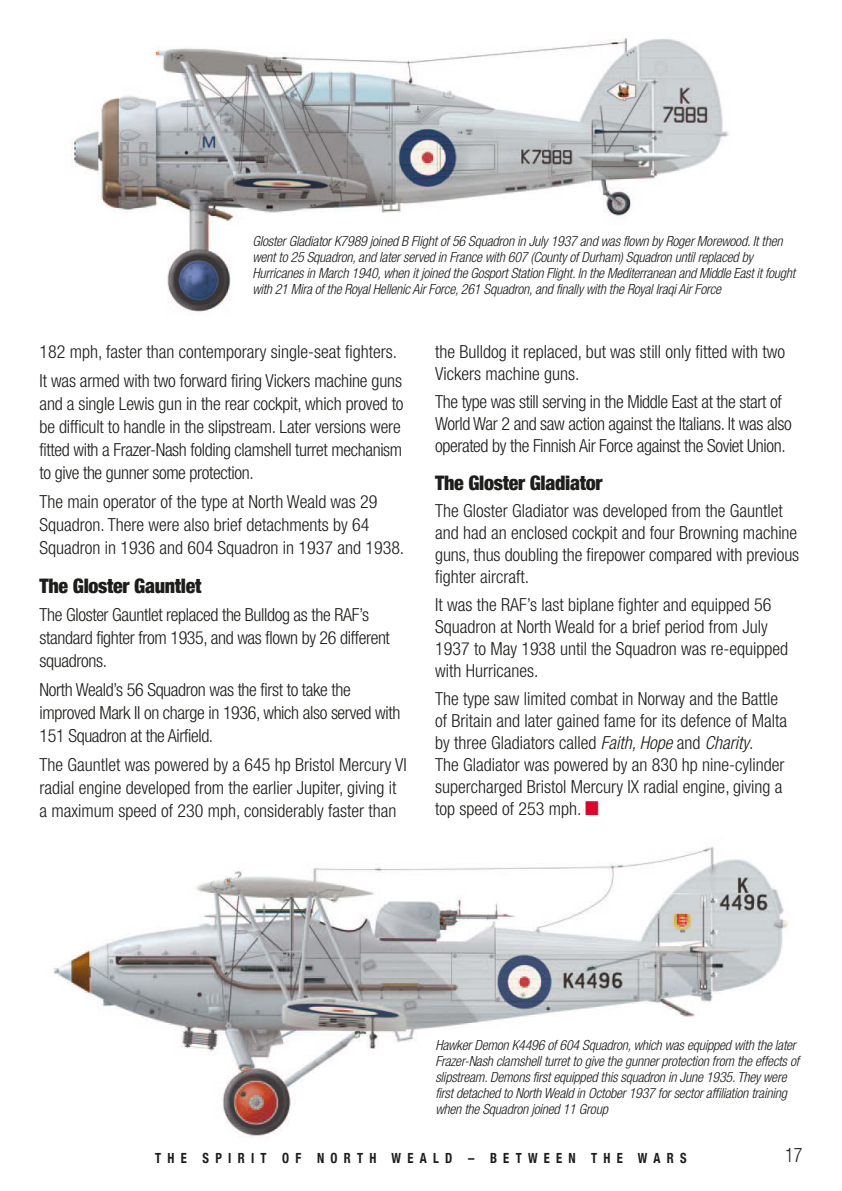
<style>
.page{position:relative;width:842px;height:1191px;background:#fff}
.page>*{position:absolute;margin:0;border:0;box-sizing:border-box;transform-origin:0 0}
.t1{font:900 condensed 20px "Helvetica Neue";letter-spacing:-.015em;color:#1d1d1b}
.t2{font:300 condensed 20px "Helvetica Neue";color:#1d1d1b;scale:.9 1}
.t3{font:300 condensed 18px/22px "Helvetica Neue";color:#1d1d1b}
.t4{font:300 condensed 18px/23px "Helvetica Neue";letter-spacing:-.02em;color:#1d1d1b}
.t5{font:italic 300 condensed 14px/16px "Helvetica Neue";letter-spacing:-.015em;color:#1d1d1b}
.t6{font:700 condensed 14px "Helvetica Neue";letter-spacing:.5em;color:#1d1d1b;scale:.9 1}
.s1{font-style:italic}
.s2{color:#da062b}
</style>
<div class="page">
<img style="left:71px;top:37px;width:658px;height:275px">
<img style="left:53px;top:846px;width:736px;height:292px">
<p class="t5" style="left:252px;top:234px;width:547px">GlosterGladiatorK7989 joined B Flightof 56 Squadron in July 1937 and wasflown by RogerMorewood.Itthen wentto 25 Squadron,and laterserved in France with 607 (County of Durham) Squadron untilreplaced by Hurricanesin March 1940,when itjoined the GosportStation Flight.In the Mediterranean and Middle Eastitfought with 21 Mira of the RoyalHellenic AirForce,261 Squadron,and finally with the RoyalIraqiAirForce</p>
<p class="t3" style="left:40px;top:338px;width:364px;line-height:28.8px">182 mph, faster than contemporary single-seat fighters.<br>It was armed with two forward firing Vickers machine guns</p>
<p class="t3" style="left:40px;top:393px;width:365px;line-height:23px">and a single Lewis gun in the rear cockpit, which proved to be difficult to handle in the slipstream. Later versions were</p>
<p class="t4" style="left:40px;top:439px;width:364px">fitted with a Frazer-Nash folding clamshell turret mechanism to give the gunner some protection.</p>
<p class="t3" style="left:40px;top:492px;width:339px">The main operator of the type at North Weald was 29</p>
<p class="t3" style="left:40px;top:514px;width:366px;line-height:23px">Squadron. There were also brief detachments by 64<br>Squadron in 1936 and 604 Squadron in 1937 and 1938.</p>
<p class="t1" style="left:40px;top:574px;width:163px">The Gloster Gauntlet</p>
<p class="t4" style="left:40px;top:604px;width:352px">The Gloster Gauntlet replaced the Bulldog as the RAF’s standard fighter from 1935, and was flown by 26 different squadrons.</p>
<p class="t4" style="left:40px;top:679px;width:362px">North Weald’s 56 Squadron was the first to take the improved Mark II on charge in 1936, which also served with<br>151 Squadron at the Airfield.</p>
<p class="t3" style="left:40px;top:754px;width:369px;line-height:23px">The Gauntlet was powered by a 645 hp Bristol Mercury VI radial engine developed from the earlier Jupiter, giving it a maximum speed of 230 mph, considerably faster than</p>
<p class="t3" style="left:435px;top:342px;width:351px">the Bulldog it replaced, but was still only fitted with two</p>
<p class="t4" style="left:435px;top:361px;width:348px;line-height:27.8px">Vickers machine guns.<br>The type was still serving in the Middle East at the start of</p>
<p class="t4" style="left:435px;top:414px;width:358px;line-height:22px">World War 2 and saw action against the Italians. It was also operated by the Finnish Air Force against the Soviet Union.</p>
<p class="t1" style="left:435px;top:471px;width:169px">The Gloster Gladiator</p>
<p class="t3" style="left:435px;top:500px;width:366px">The Gloster Gladiator was developed from the Gauntlet and had an enclosed cockpit and four Browning machine guns, thus doubling the firepower compared with previous fighter aircraft.</p>
<p class="t3" style="left:435px;top:594px;width:354px">It was the RAF’s last biplane fighter and equipped 56<br>Squadron at North Weald for a brief period from July 1937 to May 1938 until the Squadron was re-equipped with Hurricanes.</p>
<p class="t3" style="left:435px;top:688px;width:353px">The type saw limited combat in Norway and the Battle of Britain and later gained fame for its defence of Malta by three Gladiators called <span class="s1">Faith,Hope</span> and <span class="s1">Charity</span>.<br>The Gladiator was powered by an 830 hp nine-cylinder supercharged Bristol Mercury IX radial engine, giving a top speed of 253 mph. <span class="s2">■</span></p>
<p class="t5" style="left:435px;top:1038px;width:365px">HawkerDemon K4496 of 604 Squadron,which wasequipped with the later Frazer-Nash clamshellturretto give the gunnerprotection from the effectsof slipstream.Demonsfirstequipped thissquadron in June 1935.They were firstdetached to North Weald in October1937 forsectoraffiliation training when the Squadron joined 11 Group</p>
<p class="t6" style="left:155px;top:1149px;width:592px">THE SPIRIT OF NORTH WEALD – BETWEEN THE WARS</p>
<p class="t2" style="left:785px;top:1147px;width:20px">17</p>
</div>
